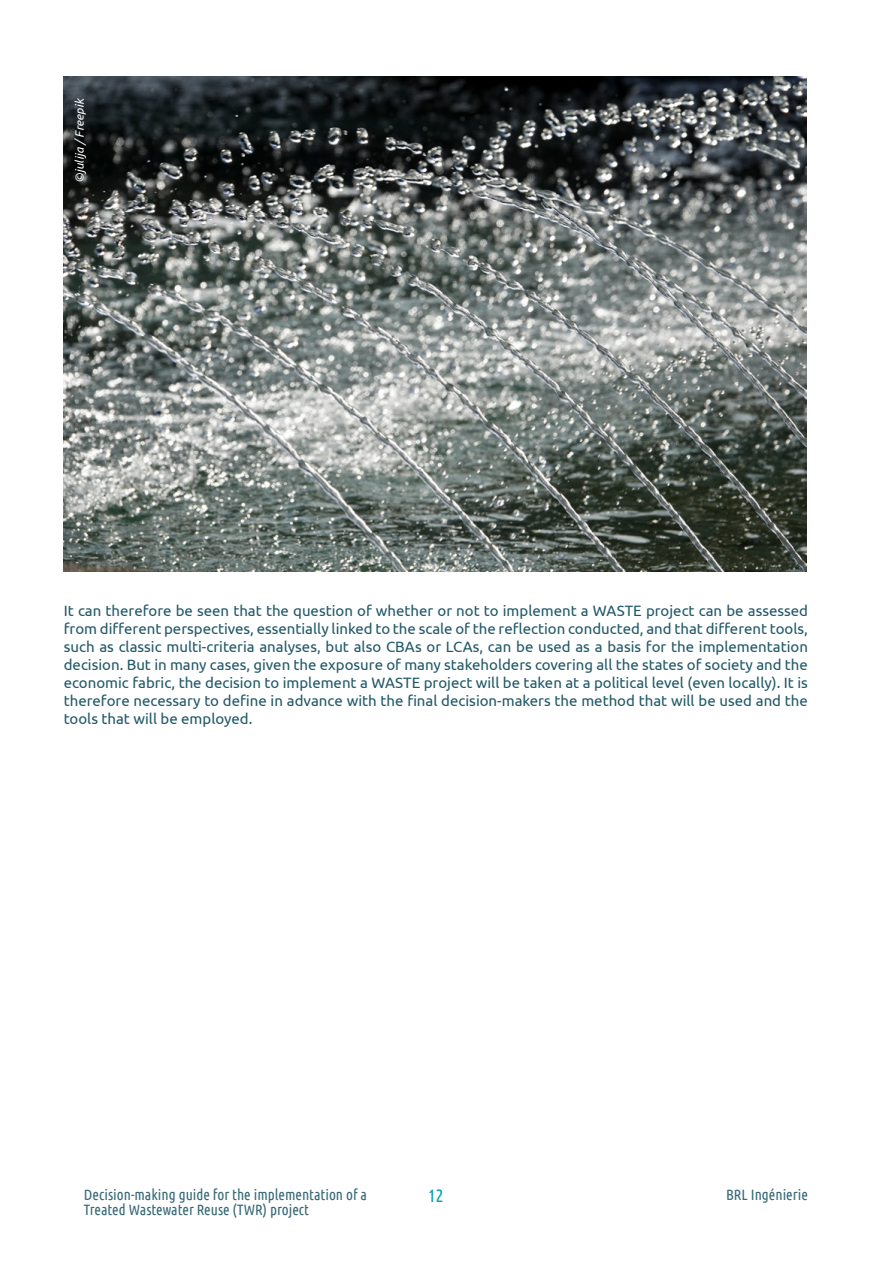
<style>
.page{position:relative;width:893px;height:1263px;background:#fff}
.page>*{position:absolute;margin:0;border:0;box-sizing:border-box;transform-origin:0 0}
.t1{font:18px "Ubuntu Condensed";color:#00a3b4}
.t2{font:15px/18px "Ubuntu";color:#215868;text-align:justify}
.t3{font:15px/15px "Ubuntu Condensed";color:#376977}
.t4{font:italic 12px "Ubuntu";color:#fff}
</style>
<div class="page">
<img style="left:64px;top:77px;width:742px;height:494px">
<p class="t4" style="left:72px;top:183px;width:86px;rotate:-90deg">©julija / Freepik</p>
<p class="t2" style="left:64px;top:601px;width:746px">It can therefore be seen that the question of whether or not to implement a WASTE project can be assessed from different perspectives, essentially linked to the scale of the reflection conducted, and that different tools, such as classic multi-criteria analyses, but also CBAs or LCAs, can be used as a basis for the implementation decision. But in many cases, given the exposure of many stakeholders covering all the states of society and the economic fabric, the decision to implement a WASTE project will be taken at a political level (even locally). It is therefore necessary to define in advance with the final decision-makers the method that will be used and the tools that will be employed.</p>
<p class="t3" style="left:84px;top:1187px;width:285px">Decision-making guide for the implementation of a<br>Treated Wastewater Reuse (TWR) project</p>
<p class="t1" style="left:428px;top:1185px;width:17px">12</p>
<p class="t3" style="left:726px;top:1187px;width:83px">BRL Ingénierie</p>
</div>
